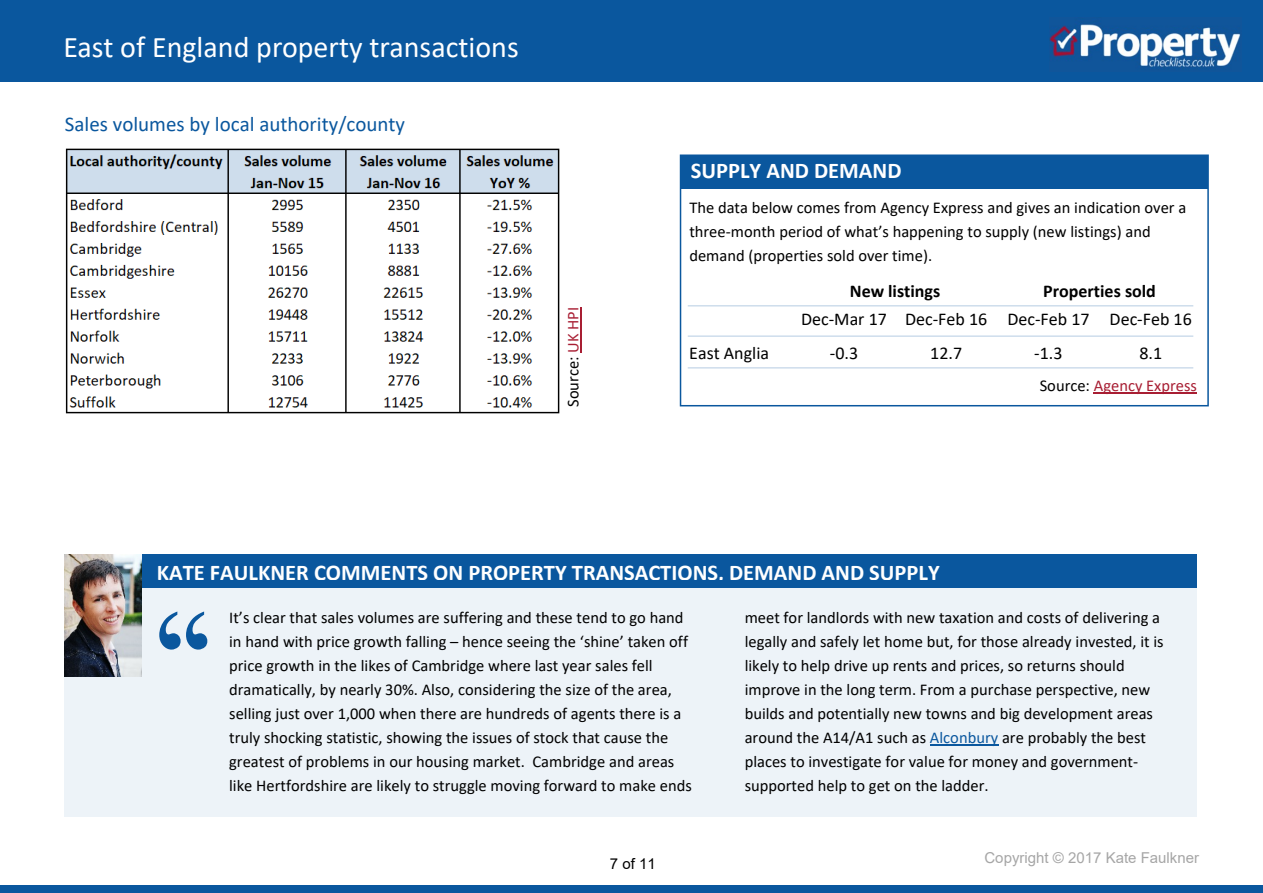
<style>
.page{position:relative;width:1263px;height:893px;background:#fff}
.page>*{position:absolute;margin:0;border:0;box-sizing:border-box;transform-origin:0 0}
.t1{font:150.45px "Times New Roman";color:#0a579e;scale:.95 1}
.t2{font:30px "Calibri";color:#fff}
.t3{font:700 22.5px "Calibri";color:#fff}
.t4{font:21px "Calibri";color:#0a579e}
.t5{font:18px "Calibri";color:#000}
.t6{font:700 18px "Calibri";color:#000}
.t7{font:16.5px/24px "Calibri";color:#000}
.t8{font:16.5px "Calibri";color:#a81e33}
.t9{font:15px "Arial";color:#a6a6a6}
.t10{font:15px "Arial";color:#000}
.s1{color:#a81e33}
.s2{color:#000}
.s3{color:#0a579e}
</style>
<div class="page">
<div style="left:0;top:0;width:1263px;height:81px;background:#0a579e"></div>
<img style="left:1049px;top:21px;width:192px;height:49px">
<div style="left:0;top:885px;width:1263px;height:8px;background:#0a579e"></div>
<hr style="left:580px;top:307px;width:1px;height:46px;background:#a81e33">
<div style="left:64px;top:555px;width:1132px;height:261px;background:#edf3f8"></div>
<hr style="left:930px;top:745px;width:68px;height:1px;background:#0a579e">
<div style="left:64px;top:555px;width:1132px;height:33px;background:#0a579e"></div>
<img style="left:64px;top:555px;width:77px;height:122px">
<img style="left:65px;top:148px;width:495px;height:266px">
<div style="left:680px;top:154px;width:529px;height:252px;background:#fff;border:2px solid #0a579e"></div>
<hr style="left:1094px;top:392px;width:103px;height:1px;background:#a81e33">
<div style="left:680px;top:155px;width:528px;height:34px;background:#0a579e"></div>
<hr style="left:688px;top:305px;width:505px;height:2px;background:#ceddec">
<hr style="left:688px;top:335px;width:505px;height:2px;background:#ceddec">
<hr style="left:688px;top:367px;width:505px;height:2px;background:#ceddec">
<h2 class="t2" style="left:63px;top:34px;width:457px">East of England property transactions</h2>
<p class="t4" style="left:65px;top:116px;width:342px">Sales volumes by local authority/county</p>
<p class="t7" style="left:562px;top:407px;width:101px;rotate:-90deg">Source: <span class="s1">UK HPI</span></p>
<h3 class="t3" style="left:691px;top:161px;width:212px">SUPPLY AND DEMAND</h3>
<p class="t7" style="left:689px;top:197px;width:498px">The data below comes from Agency Express and gives an indication over a three-month period of what’s happening to supply (new listings) and demand (properties sold over time).</p>
<p class="t6" style="left:850px;top:284px;width:92px">New listings</p>
<p class="t6" style="left:1043px;top:284px;width:114px">Properties sold</p>
<p class="t5" style="left:801px;top:311px;width:392px">Dec-Mar 17 Dec-Feb 16 Dec-Feb 17 Dec-Feb 16</p>
<p class="t5" style="left:689px;top:345px;width:81px">East Anglia</p>
<p class="t5" style="left:830px;top:345px;width:30px">-0.3</p>
<p class="t5" style="left:930px;top:345px;width:33px">12.7</p>
<p class="t5" style="left:1034px;top:345px;width:30px">-1.3</p>
<p class="t5" style="left:1139px;top:345px;width:24px">8.1</p>
<p class="t8" style="left:1040px;top:379px;width:159px"><span class="s2">Source:</span> Agency Express</p>
<h3 class="t3" style="left:157px;top:563px;width:784px">KATE FAULKNER COMMENTS ON PROPERTY TRANSACTIONS, DEMAND AND SUPPLY</h3>
<h1 class="t1" style="left:146px;top:609px;width:80px">‘‘</h1>
<p class="t7" style="left:229px;top:607px;width:464px">It’s clear that sales volumes are suffering and these tend to go hand in hand with price growth falling – hence seeing the ‘shine’ taken off price growth in the likes of Cambridge where last year sales fell dramatically, by nearly 30%. Also, considering the size of the area, selling just over 1,000 when there are hundreds of agents there is a truly shocking statistic, showing the issues of stock that cause the greatest of problems in our housing market. Cambridge and areas like Hertfordshire are likely to struggle moving forward to make ends</p>
<p class="t7" style="left:745px;top:607px;width:421px">meet for landlords with new taxation and costs of delivering a legally and safely let home but, for those already invested, it is likely to help drive up rents and prices, so returns should improve in the long term. From a purchase perspective, new builds and potentially new towns and big development areas around the A14/A1 such as <span class="s3">Alconbury</span> are probably the best places to investigate for value for money and government&shy;supported help to get on the ladder.</p>
<p class="t10" style="left:610px;top:858px;width:47px">7 of 11</p>
<p class="t9" style="left:984px;top:852px;width:216px">Copyright © 2017 Kate Faulkner</p>
</div>
